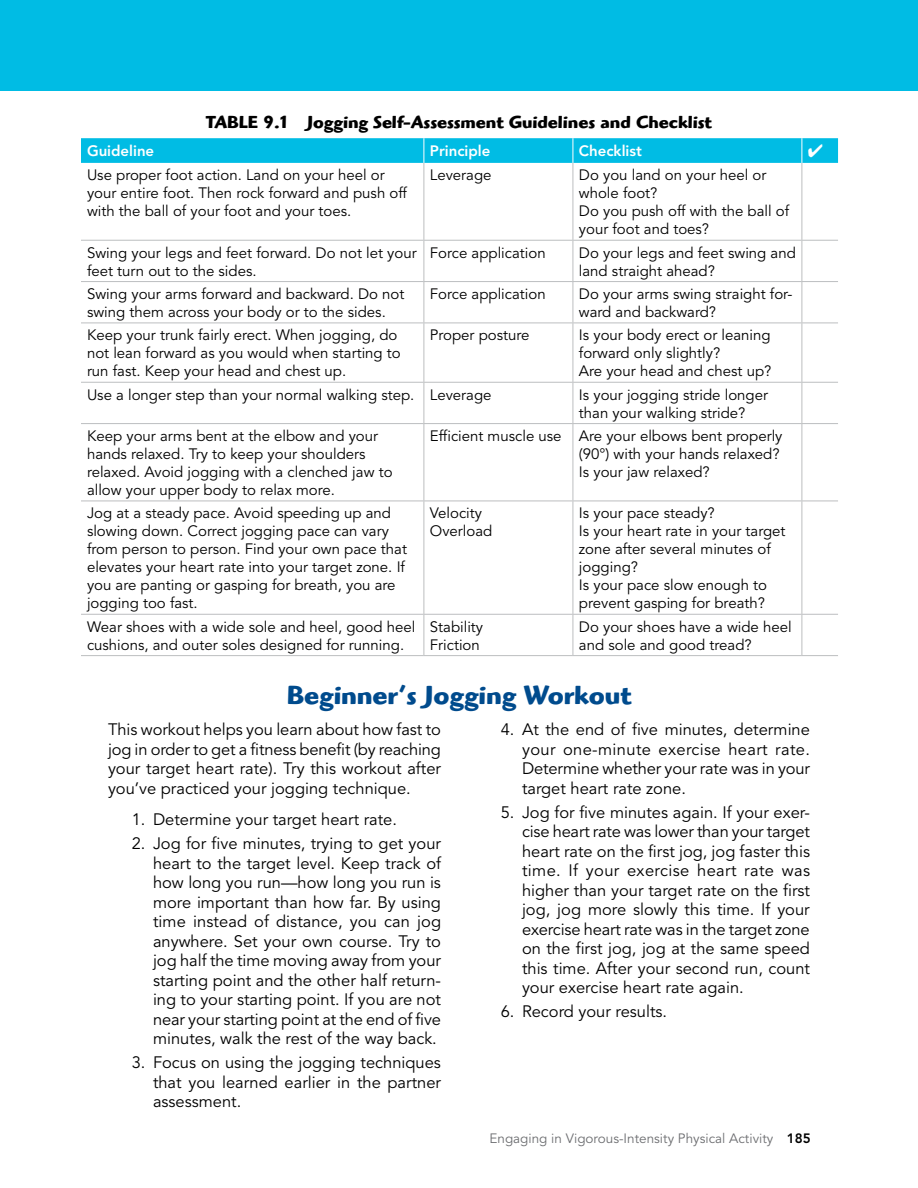
<style>
.page{position:relative;width:918px;height:1188px;background:#fff}
.page>*{position:absolute;margin:0;border:0;box-sizing:border-box;transform-origin:0 0}
.t1{font:700 27px "Highlander Std";color:#004b8d}
.t2{font:700 18px "Highlander Std";color:#000}
.t3{font:16.5px/19.5px "Avenir LT Std";color:#000;text-align:justify}
.t4{font:15px/18px "Avenir LT Std";color:#000}
.t5{font:800 15px "Avenir LT Std";color:#fff}
.t6{font:13.5px "Avenir LT Std";color:#6d6e71}
.s1{font-weight:800;color:#000}
</style>
<div class="page">
<div style="left:0;top:0;width:918px;height:91px;background:#00bce4"></div>
<hr style="left:424px;top:163px;width:1px;height:77px;background:#bcbec0">
<hr style="left:573px;top:163px;width:1px;height:77px;background:#bcbec0">
<hr style="left:802px;top:163px;width:1px;height:77px;background:#bcbec0">
<hr style="left:81px;top:240px;width:343px;height:1px;background:#bcbec0">
<hr style="left:424px;top:240px;width:149px;height:1px;background:#bcbec0">
<hr style="left:424px;top:241px;width:1px;height:40px;background:#bcbec0">
<hr style="left:573px;top:240px;width:229px;height:1px;background:#bcbec0">
<hr style="left:573px;top:241px;width:1px;height:40px;background:#bcbec0">
<hr style="left:802px;top:240px;width:36px;height:1px;background:#bcbec0">
<hr style="left:802px;top:241px;width:1px;height:40px;background:#bcbec0">
<hr style="left:81px;top:281px;width:343px;height:1px;background:#bcbec0">
<hr style="left:424px;top:281px;width:149px;height:1px;background:#bcbec0">
<hr style="left:424px;top:282px;width:1px;height:41px;background:#bcbec0">
<hr style="left:573px;top:281px;width:229px;height:1px;background:#bcbec0">
<hr style="left:573px;top:282px;width:1px;height:41px;background:#bcbec0">
<hr style="left:802px;top:281px;width:36px;height:1px;background:#bcbec0">
<hr style="left:802px;top:282px;width:1px;height:41px;background:#bcbec0">
<hr style="left:81px;top:323px;width:343px;height:1px;background:#bcbec0">
<hr style="left:424px;top:323px;width:149px;height:1px;background:#bcbec0">
<hr style="left:424px;top:323px;width:1px;height:59px;background:#bcbec0">
<hr style="left:573px;top:323px;width:229px;height:1px;background:#bcbec0">
<hr style="left:573px;top:323px;width:1px;height:59px;background:#bcbec0">
<hr style="left:802px;top:323px;width:36px;height:1px;background:#bcbec0">
<hr style="left:802px;top:323px;width:1px;height:59px;background:#bcbec0">
<hr style="left:81px;top:382px;width:343px;height:1px;background:#bcbec0">
<hr style="left:424px;top:382px;width:149px;height:1px;background:#bcbec0">
<hr style="left:424px;top:383px;width:1px;height:40px;background:#bcbec0">
<hr style="left:573px;top:382px;width:229px;height:1px;background:#bcbec0">
<hr style="left:573px;top:383px;width:1px;height:40px;background:#bcbec0">
<hr style="left:802px;top:382px;width:36px;height:1px;background:#bcbec0">
<hr style="left:802px;top:383px;width:1px;height:40px;background:#bcbec0">
<hr style="left:81px;top:423px;width:343px;height:1px;background:#bcbec0">
<hr style="left:424px;top:423px;width:149px;height:1px;background:#bcbec0">
<hr style="left:424px;top:424px;width:1px;height:77px;background:#bcbec0">
<hr style="left:573px;top:423px;width:229px;height:1px;background:#bcbec0">
<hr style="left:573px;top:424px;width:1px;height:77px;background:#bcbec0">
<hr style="left:802px;top:423px;width:36px;height:1px;background:#bcbec0">
<hr style="left:802px;top:424px;width:1px;height:77px;background:#bcbec0">
<hr style="left:81px;top:501px;width:343px;height:1px;background:#bcbec0">
<hr style="left:424px;top:501px;width:149px;height:1px;background:#bcbec0">
<hr style="left:424px;top:501px;width:1px;height:113px;background:#bcbec0">
<hr style="left:573px;top:501px;width:229px;height:1px;background:#bcbec0">
<hr style="left:573px;top:501px;width:1px;height:113px;background:#bcbec0">
<hr style="left:802px;top:501px;width:36px;height:1px;background:#bcbec0">
<hr style="left:802px;top:501px;width:1px;height:113px;background:#bcbec0">
<hr style="left:81px;top:614px;width:343px;height:1px;background:#bcbec0">
<hr style="left:424px;top:614px;width:149px;height:1px;background:#bcbec0">
<hr style="left:424px;top:615px;width:1px;height:40px;background:#bcbec0">
<hr style="left:573px;top:614px;width:229px;height:1px;background:#bcbec0">
<hr style="left:573px;top:615px;width:1px;height:40px;background:#bcbec0">
<hr style="left:802px;top:614px;width:36px;height:1px;background:#bcbec0">
<hr style="left:802px;top:615px;width:1px;height:40px;background:#bcbec0">
<hr style="left:81px;top:655px;width:343px;height:1px;background:#bcbec0">
<hr style="left:424px;top:655px;width:149px;height:1px;background:#bcbec0">
<hr style="left:573px;top:655px;width:229px;height:1px;background:#bcbec0">
<hr style="left:802px;top:655px;width:36px;height:1px;background:#bcbec0">
<svg style="left:81px;top:138px;width:757px;height:25px;background:#04bde4"></svg>
<p class="t2" style="left:206px;top:111px;width:507px">TABLE 9.1 Jogging Self-Assessment Guidelines and Checklist</p>
<p class="t5" style="left:87px;top:141px;width:69px">Guideline</p>
<p class="t5" style="left:430px;top:141px;width:62px">Principle</p>
<p class="t5" style="left:579px;top:141px;width:65px">Checklist</p>
<p class="t4" style="left:87px;top:166px;width:322px">Use proper foot action. Land on your heel or your entire foot. Then rock forward and push off with the ball of your foot and your toes.</p>
<p class="t4" style="left:430px;top:166px;width:63px">Leverage</p>
<p class="t4" style="left:579px;top:166px;width:212px">Do you land on your heel or whole foot?<br>Do you push off with the ball of your foot and toes?</p>
<p class="t4" style="left:87px;top:244px;width:331px">Swing your legs and feet forward. Do not let your feet turn out to the sides.</p>
<p class="t4" style="left:430px;top:244px;width:117px">Force application</p>
<p class="t4" style="left:579px;top:244px;width:218px">Do your legs and feet swing and land straight ahead?</p>
<p class="t4" style="left:87px;top:285px;width:319px">Swing your arms forward and backward. Do not swing them across your body or to the sides.</p>
<p class="t4" style="left:430px;top:285px;width:117px">Force application</p>
<p class="t4" style="left:579px;top:285px;width:215px">Do your arms swing straight for&shy;ward and backward?</p>
<p class="t4" style="left:87px;top:327px;width:315px">Keep your trunk fairly erect. When jogging, do not lean forward as you would when starting to run fast. Keep your head and chest up.</p>
<p class="t4" style="left:430px;top:327px;width:101px">Proper posture</p>
<p class="t4" style="left:579px;top:327px;width:194px">Is your body erect or leaning forward only slightly?<br>Are your head and chest up?</p>
<p class="t4" style="left:87px;top:386px;width:406px">Use a longer step than your normal walking step. Leverage</p>
<p class="t4" style="left:579px;top:386px;width:191px">Is your jogging stride longer than your walking stride?</p>
<p class="t4" style="left:87px;top:427px;width:307px">Keep your arms bent at the elbow and your hands relaxed. Try to keep your shoulders relaxed. Avoid jogging with a clenched jaw to allow your upper body to relax more.</p>
<p class="t4" style="left:579px;top:427px;width:205px;text-indent:-149px">Efficient muscle use Are your elbows bent properly (90°) with your hands relaxed?<br>Is your jaw relaxed?</p>
<p class="t4" style="left:87px;top:505px;width:322px">Jog at a steady pace. Avoid speeding up and slowing down. Correct jogging pace can vary from person to person. Find your own pace that elevates your heart rate into your target zone. If you are panting or gasping for breath, you are jogging too fast.</p>
<p class="t4" style="left:430px;top:505px;width:64px">Velocity<br>Overload</p>
<p class="t4" style="left:579px;top:505px;width:208px">Is your pace steady?<br>Is your heart rate in your target zone after several minutes of jogging?<br>Is your pace slow enough to prevent gasping for breath?</p>
<p class="t4" style="left:87px;top:618px;width:330px">Wear shoes with a wide sole and heel, good heel cushions, and outer soles designed for running.</p>
<p class="t4" style="left:430px;top:618px;width:55px">Stability<br>Friction</p>
<p class="t4" style="left:579px;top:618px;width:214px">Do your shoes have a wide heel and sole and good tread?</p>
<h1 class="t1" style="left:287px;top:679px;width:346px">Beginner’s Jogging Workout</h1>
<p class="t3" style="left:108px;top:720px;width:335px">This workout helps you learn about how fast to jog in order to get a fitness benefit (by reaching your target heart rate). Try this workout after you’ve practiced your jogging technique.</p>
<p class="t3" style="left:132px;top:810px;width:267px">1. Determine your target heart rate.</p>
<p class="t3" style="left:153px;top:834px;width:290px;text-indent:-21px">2. Jog for five minutes, trying to get your heart to the target level. Keep track of how long you run—how long you run is more important than how far. By using time instead of distance, you can jog anywhere. Set your own course. Try to jog half the time moving away from your starting point and the other half return&shy;ing to your starting point. If you are not near your starting point at the end of five minutes, walk the rest of the way back.</p>
<p class="t3" style="left:153px;top:1053px;width:289px;text-indent:-21px">3. Focus on using the jogging techniques that you learned earlier in the partner assessment.</p>
<p class="t3" style="left:522px;top:720px;width:290px;text-indent:-21px">4. At the end of five minutes, determine your one-minute exercise heart rate.<br>Determine whether your rate was in your target heart rate zone.</p>
<p class="t3" style="left:522px;top:803px;width:290px;text-indent:-21px">5. Jog for five minutes again. If your exer&shy;cise heart rate was lower than your target heart rate on the first jog, jog faster this time. If your exercise heart rate was higher than your target rate on the first jog, jog more slowly this time. If your exercise heart rate was in the target zone on the first jog, jog at the same speed this time. After your second run, count your exercise heart rate again.</p>
<p class="t3" style="left:501px;top:1003px;width:168px">6. Record your results.</p>
<p class="t6" style="left:490px;top:1131px;width:323px">Engaging in Vigorous-Intensity Physical Activity <span class="s1">185</span></p>
</div>
